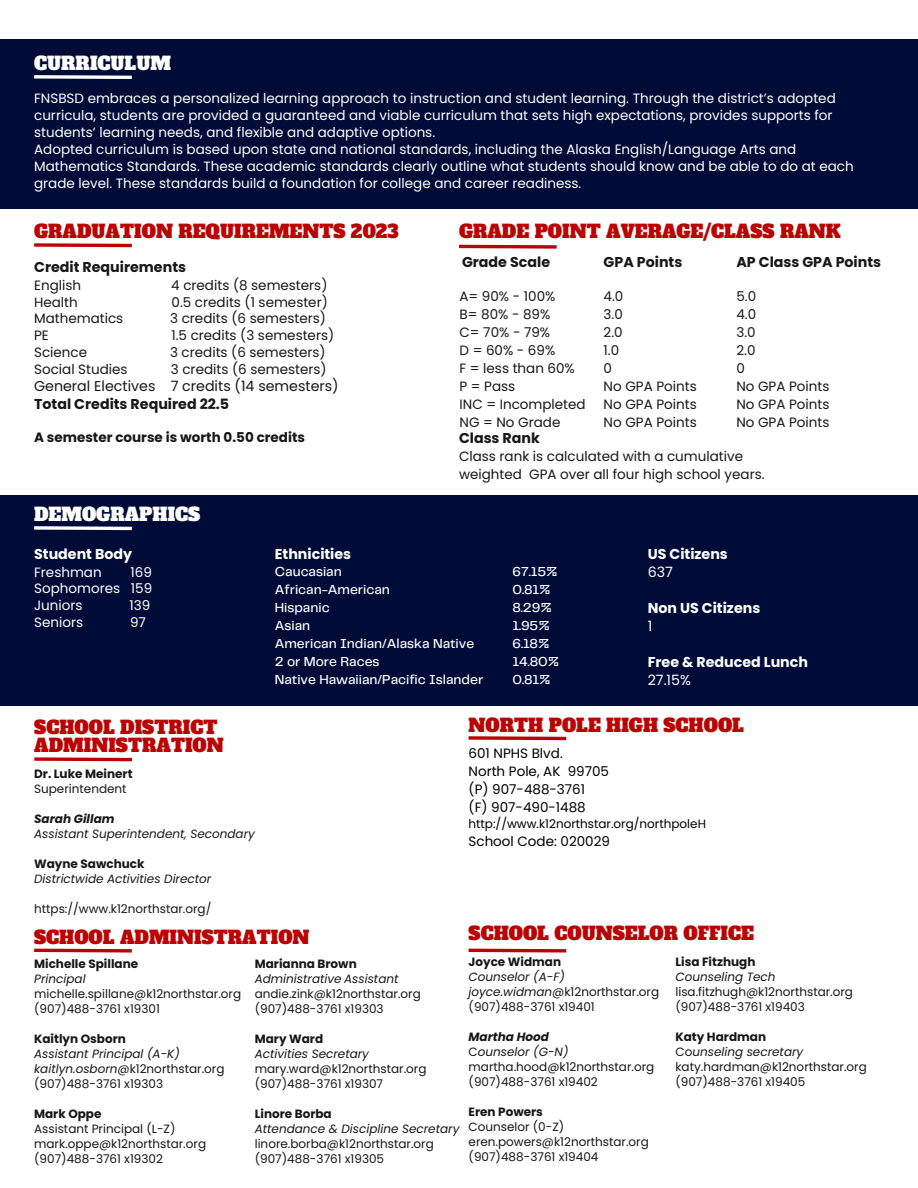
<style>
.page{position:relative;width:918px;height:1188px;background:#fff}
.page>*{position:absolute;margin:0;border:0;box-sizing:border-box;transform-origin:0 0}
.t1{font:18px/18px "Alfa Slab One";color:#bb0303}
.t2{font:18px "Alfa Slab One";color:#fff}
.t3{font:700 14.25px/18px "Poppins";color:#fff}
.t4{font:700 14.25px "Poppins";color:#171717}
.t5{font:14.25px/18px "Poppins";color:#171717}
.t6{font:14.25px "Poppins";color:#fff}
.t7{font:13.5px/16.8px "Poppins";color:#fff}
.t8{font:13.5px/18px "Poppins";color:#171717}
.t9{font:500 13.5px/18px "Telegraf";color:#fff}
.t10{font:13.5px "Poppins";color:#000}
.t11{font:700 13.5px "Poppins";color:#171717}
.t12{font:12px "Poppins";color:#171717}
.t13{font:italic 12px "Poppins";color:#171717}
.t14{font:700 12px "Poppins";color:#171717}
.t15{font:12px "Poppins";color:#000}
.t16{font:italic 700 12px "Poppins";color:#171717}
.s1{font-weight:700}
.s2{font-weight:400}
.s3{font-style:italic}
.s4{font-style:normal}
</style>
<div class="page">
<div style="left:0;top:39px;width:918px;height:170px;background:#000b37"></div>
<svg style="left:34px;top:75px;width:98px;height:4px"></svg>
<svg style="left:34px;top:243px;width:98px;height:5px"></svg>
<div style="left:0;top:496px;width:918px;height:210px;background:#000b37"></div>
<svg style="left:459px;top:244px;width:98px;height:5px"></svg>
<svg style="left:34px;top:526px;width:98px;height:5px"></svg>
<svg style="left:34px;top:757px;width:98px;height:5px"></svg>
<svg style="left:468px;top:948px;width:99px;height:5px"></svg>
<svg style="left:468px;top:736px;width:99px;height:5px"></svg>
<svg style="left:34px;top:948px;width:98px;height:5px"></svg>
<h1 class="t2" style="left:34px;top:51px;width:138px">CURRICULUM</h1>
<p class="t7" style="left:34px;top:90px;width:821px">FNSBSD embraces a personalized learning approach to instruction and student learning. Through the district’s adopted curricula, students are provided a guaranteed and viable curriculum that sets high expectations, provides supports for students’ learning needs, and flexible and adaptive options.<br>Adopted curriculum is based upon state and national standards, including the Alaska English/Language Arts and Mathematics Standards. These academic standards clearly outline what students should know and be able to do at each grade level. These standards build a foundation for college and career readiness.</p>
<h3 class="t1" style="left:34px;top:223px;width:366px">GRADUATION REQUIREMENTS 2023</h3>
<h1 class="t1" style="left:459px;top:223px;width:383px">GRADE POINT AVERAGE/CLASS RANK</h1>
<p class="t4" style="left:34px;top:257px;width:153px">Credit Requirements</p>
<p class="t8" style="left:34px;top:276px;width:49px">English</p>
<p class="t8" style="left:171px;top:276px;width:158px">4 credits (8 semesters)</p>
<p class="t8" style="left:34px;top:293px;width:45px">Health</p>
<p class="t8" style="left:172px;top:293px;width:158px">0.5 credits (1 semester)</p>
<p class="t8" style="left:34px;top:310px;width:91px">Mathematics</p>
<p class="t8" style="left:170px;top:310px;width:157px">3 credits (6 semesters)</p>
<p class="t8" style="left:34px;top:327px;width:16px">PE</p>
<p class="t8" style="left:171px;top:327px;width:164px">1.5 credits (3 semesters)</p>
<p class="t8" style="left:34px;top:344px;width:55px">Science</p>
<p class="t8" style="left:170px;top:344px;width:157px">3 credits (6 semesters)</p>
<p class="t8" style="left:34px;top:360px;width:95px">Social Studies</p>
<p class="t8" style="left:171px;top:360px;width:157px">3 credits (6 semesters)</p>
<p class="t5" style="left:34px;top:377px;width:306px">General Electives 7 credits (14 semesters)<br><span class="s1">Total Credits Required 22.5</span></p>
<p class="t4" style="left:462px;top:252px;width:90px">Grade Scale</p>
<p class="t4" style="left:604px;top:252px;width:80px">GPA Points</p>
<p class="t4" style="left:736px;top:252px;width:146px">AP Class GPA Points</p>
<p class="t8" style="left:460px;top:287px;width:128px">A= 90% - 100%<br>B= 80% - 89%<br>C= 70% - 79%<br>D = 60% - 69%<br>F = less than 60%<br>P = Pass<br>INC = Incompleted<br>NG = No Grade</p>
<p class="t8" style="left:604px;top:287px;width:95px">4.0<br>3.0<br>2.0<br>1.0<br>0<br>No GPA Points<br>No GPA Points<br>No GPA Points</p>
<p class="t8" style="left:736px;top:287px;width:95px">5.0<br>4.0<br>3.0<br>2.0<br>0<br>No GPA Points<br>No GPA Points<br>No GPA Points</p>
<p class="t11" style="left:34px;top:428px;width:272px">A semester course is worth 0.50 credits</p>
<p class="t4" style="left:459px;top:428px;width:82px">Class Rank</p>
<p class="t8" style="left:459px;top:447px;width:307px">Class rank is calculated with a cumulative weighted GPA over all four high school years.</p>
<h1 class="t2" style="left:34px;top:503px;width:168px">DEMOGRAPHICS</h1>
<p class="t3" style="left:34px;top:545px;width:100px">Student Body</p>
<p class="t7" style="left:34px;top:563px;width:69px">Freshman</p>
<p class="t7" style="left:34px;top:563px;width:120px;text-align:justify;text-indent:96px">169<br>Sophomores 159<br>Juniors</p>
<p class="t7" style="left:129px;top:597px;width:22px">139</p>
<p class="t7" style="left:34px;top:614px;width:50px">Seniors</p>
<p class="t7" style="left:130px;top:614px;width:17px">97</p>
<h2 class="t1" style="left:34px;top:719px;width:191px">SCHOOL DISTRICT<br>ADMINISTRATION</h2>
<h3 class="t14" style="left:34px;top:766px;width:100px">Dr. Luke Meinert</h3>
<h2 class="t12" style="left:34px;top:781px;width:94px">Superintendent</h2>
<h3 class="t16" style="left:34px;top:811px;width:82px">Sarah Gillam</h3>
<h2 class="t13" style="left:34px;top:826px;width:222px">Assistant Superintendent, Secondary</h2>
<h3 class="t14" style="left:34px;top:856px;width:112px">Wayne Sawchuck</h3>
<h3 class="t13" style="left:34px;top:871px;width:179px">Districtwide Activities Director</h3>
<h2 class="t12" style="left:34px;top:901px;width:179px">https://www.k12northstar.org/</h2>
<p class="t3" style="left:275px;top:545px;width:78px">Ethnicities</p>
<p class="t3" style="left:648px;top:545px;width:82px">US Citizens<br><span class="s2">637</span></p>
<p class="t3" style="left:648px;top:599px;width:114px">Non US Citizens<br><span class="s2">1</span></p>
<p class="t3" style="left:648px;top:653px;width:162px">Free &amp; Reduced Lunch</p>
<p class="t6" style="left:648px;top:670px;width:45px">27.15%</p>
<p class="t9" style="left:275px;top:563px;width:210px">Caucasian<br>African-American<br>Hispanic<br>Asian<br>American Indian/Alaska Native<br>2 or More Races<br>Native Hawaiian/Pacific Islander</p>
<p class="t9" style="left:512px;top:563px;width:48px">67.15%<br>0.81%<br>8.29%<br>1.95%<br>6.18%<br>14.80%<br>0.81%</p>
<p class="t1" style="left:469px;top:717px;width:277px">NORTH POLE HIGH SCHOOL</p>
<p class="t10" style="left:469px;top:744px;width:96px">601 NPHS Blvd.</p>
<p class="t10" style="left:469px;top:762px;width:142px">North Pole, AK 99705</p>
<h1 class="t10" style="left:469px;top:780px;width:118px">(P) 907-488-3761</h1>
<h1 class="t10" style="left:469px;top:798px;width:119px">(F) 907-490-1488</h1>
<p class="t15" style="left:469px;top:816px;width:239px">http://www.k12northstar.org/northpoleH</p>
<p class="t10" style="left:469px;top:832px;width:143px">School Code: 020029</p>
<h3 class="t1" style="left:469px;top:925px;width:287px">SCHOOL COUNSELOR OFFICE</h3>
<h1 class="t14" style="left:469px;top:954px;width:94px">Joyce Widman</h1>
<h3 class="t13" style="left:469px;top:969px;width:98px">Counselor (A-F)</h3>
<h2 class="t12" style="left:469px;top:984px;width:192px"><span class="s3">joyce.widman</span>@k12northstar.org</h2>
<h2 class="t12" style="left:469px;top:999px;width:128px">(907)488-3761 x19401</h2>
<h2 class="t16" style="left:469px;top:1029px;width:82px">Martha Hood</h2>
<h3 class="t13" style="left:469px;top:1044px;width:101px"><span class="s4">C</span>ounselor (G-N)</h3>
<h3 class="t12" style="left:469px;top:1059px;width:187px">martha.hood@k12northstar.org</h3>
<h3 class="t12" style="left:469px;top:1074px;width:131px">(907)488-3761 x19402</h3>
<h1 class="t14" style="left:469px;top:1104px;width:76px">Eren Powers</h1>
<p class="t12" style="left:469px;top:1119px;width:97px">Counselor (0-Z)</p>
<p class="t12" style="left:469px;top:1134px;width:182px">eren.powers@k12northstar.org</p>
<p class="t12" style="left:469px;top:1149px;width:131px">(907)488-3761 x19404</p>
<p class="t1" style="left:34px;top:929px;width:277px">SCHOOL ADMINISTRATION</p>
<p class="t14" style="left:34px;top:956px;width:106px">Michelle Spillane</p>
<p class="t13" style="left:34px;top:971px;width:53px">Principal</p>
<p class="t12" style="left:34px;top:986px;width:209px">michelle.spillane@k12northstar.org</p>
<p class="t12" style="left:34px;top:1001px;width:127px">(907)488-3761 x19301</p>
<p class="t14" style="left:34px;top:1031px;width:93px">Kaitlyn Osborn</p>
<p class="t13" style="left:34px;top:1046px;width:147px">Assistant Principal (A-K)</p>
<p class="t12" style="left:34px;top:1061px;width:192px"><span class="s3">kaitlyn.osborn</span>@k12northstar.org</p>
<p class="t12" style="left:34px;top:1076px;width:130px">(907)488-3761 x19303</p>
<p class="t14" style="left:34px;top:1106px;width:69px">Mark Oppe</p>
<p class="t12" style="left:34px;top:1121px;width:143px">Assistant Principal (L-Z)</p>
<p class="t12" style="left:34px;top:1136px;width:173px">mark.oppe@k12northstar.org</p>
<p class="t12" style="left:34px;top:1151px;width:130px">(907)488-3761 x19302</p>
<p class="t14" style="left:675px;top:954px;width:81px">Lisa Fitzhugh</p>
<p class="t13" style="left:675px;top:969px;width:102px">Counseling Tech</p>
<p class="t12" style="left:675px;top:984px;width:179px">lisa.fitzhugh@k12northstar.org</p>
<h1 class="t12" style="left:675px;top:999px;width:131px">(907)488-3761 x19403</h1>
<p class="t14" style="left:675px;top:1029px;width:92px">Katy Hardman</p>
<p class="t13" style="left:675px;top:1044px;width:129px"><span class="s4">Co</span>unseling secretary</p>
<p class="t12" style="left:675px;top:1059px;width:193px">katy.hardman@k12northstar.org</p>
<p class="t12" style="left:675px;top:1074px;width:131px">(907)488-3761 x19405</p>
<p class="t14" style="left:255px;top:956px;width:104px">Marianna Brown</p>
<p class="t13" style="left:255px;top:971px;width:145px">Administrative Assistant</p>
<p class="t12" style="left:255px;top:986px;width:168px">andie.zink@k12northstar.org</p>
<p class="t12" style="left:255px;top:1001px;width:130px">(907)488-3761 x19303</p>
<p class="t14" style="left:255px;top:1031px;width:70px">Mary Ward</p>
<p class="t13" style="left:255px;top:1046px;width:116px">Activities Secretary</p>
<p class="t12" style="left:255px;top:1061px;width:173px">mary.ward@k12northstar.org</p>
<p class="t12" style="left:255px;top:1076px;width:130px">(907)488-3761 x19307</p>
<p class="t14" style="left:255px;top:1106px;width:79px">Linore Borba</p>
<p class="t13" style="left:255px;top:1121px;width:206px">Attendance &amp; Discipline Secretary</p>
<p class="t12" style="left:255px;top:1136px;width:181px">linore.borba@k12northstar.org</p>
<p class="t12" style="left:255px;top:1151px;width:131px">(907)488-3761 x19305</p>
</div>
